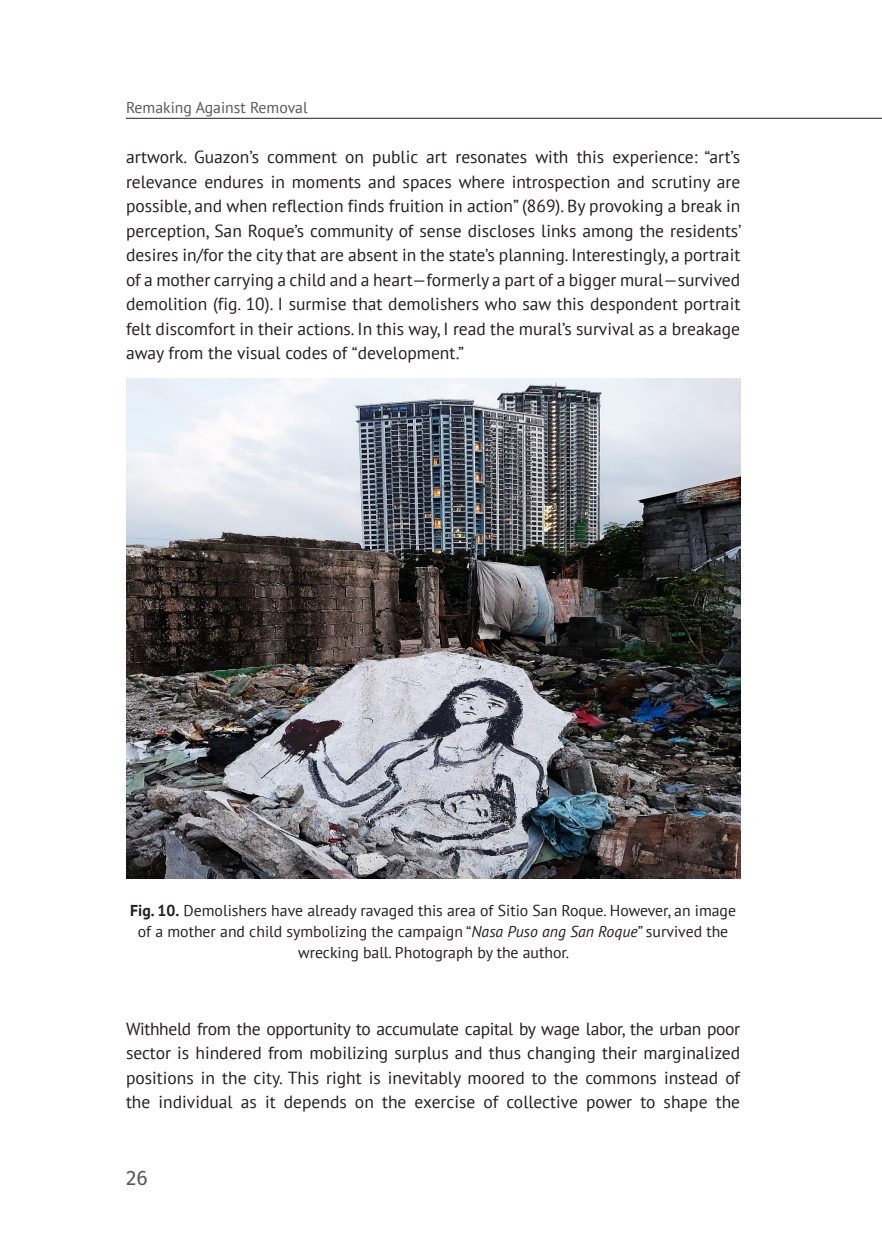
<style>
.page{position:relative;width:882px;height:1260px;background:#fff}
.page>*{position:absolute;margin:0;border:0;box-sizing:border-box;transform-origin:0 0}
.t1{font:21px "Fira Sans";color:#57585a}
.body_text{font:17.5px/24.5px "PT Sans";color:#231f20;text-align:justify}
.t2{font:15.75px/21px "PT Sans";color:#231f20;text-align:center}
.t3{font:15.75px "PT Sans";color:#57585a}
.s1{font-weight:700}
.s2{font-style:italic}
</style>
<div class="page">
<hr style="left:126px;top:118px;width:756px;height:1px;background:#231f20">
<img style="left:126px;top:378px;width:614px;height:501px">
<p class="t3" style="left:126px;top:97px;width:183px">Remaking Against Removal</p>
<p class="body_text" style="left:126px;top:144px;width:617px">artwork. Guazon’s comment on public art resonates with this experience: “art’s relevance endures in moments and spaces where introspection and scrutiny are possible, and when reflection finds fruition in action” (869). By provoking a break in perception, San Roque’s community of sense discloses links among the residents’ desires in/for the city that are absent in the state’s planning. Interestingly, a portrait of a mother carrying a child and a heart—formerly a part of a bigger mural—survived demolition (fig. 10). I surmise that demolishers who saw this despondent portrait felt discomfort in their actions. In this way, I read the mural’s survival as a breakage away from the visual codes of “development.”</p>
<p class="t2" style="left:130px;top:899px;width:607px"><span class="s1">Fig. 10.</span> Demolishers have already ravaged this area of Sitio San Roque. However, an image of a mother and child symbolizing the campaign “<span class="s2">Nasa Puso ang San Roque</span>” survived the wrecking ball. Photograph by the author.</p>
<p class="body_text" style="left:126px;top:1016px;width:616px">Withheld from the opportunity to accumulate capital by wage labor, the urban poor sector is hindered from mobilizing surplus and thus changing their marginalized positions in the city. This right is inevitably moored to the commons instead of the individual as it depends on the exercise of collective power to shape the</p>
<p class="t1" style="left:126px;top:1162px;width:23px">26</p>
</div>
